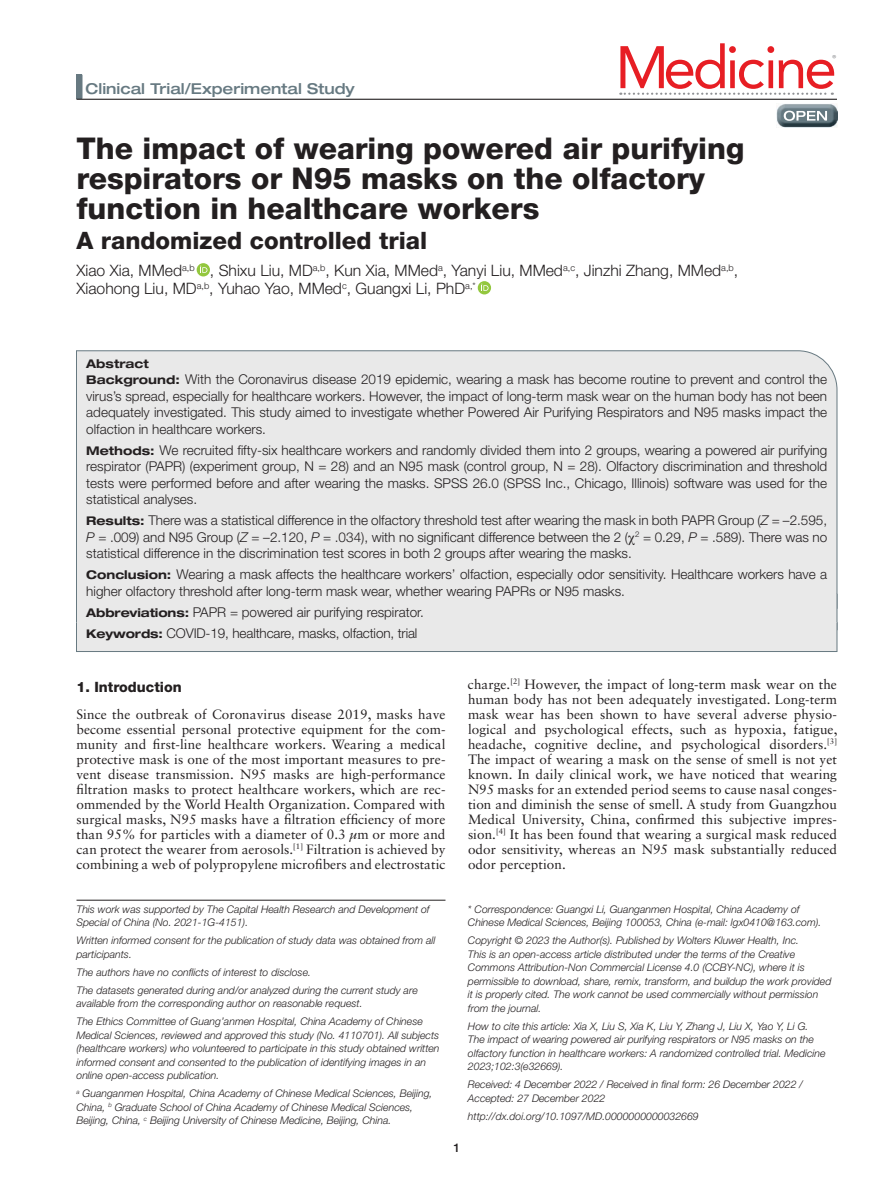
<style>
.page{position:relative;width:891px;height:1188px;background:#fff}
.page>*{position:absolute;margin:0;border:0;box-sizing:border-box;transform-origin:0 0}
.t1{font:59.4px "Avenir";letter-spacing:-.06em;color:#e71e24}
.t2{font:800 30px/30px "Helvetica Neue LT Std";color:#231f20}
.t3{font:800 24px "Helvetica Neue LT Std";color:#231f20}
.t4{font:300 15.75px/18px "Helvetica Neue LT Std";color:#231f20}
.t5{font:500 expanded 15px "Helvetica Neue LT Std";color:#667981}
.t6{font:800 14.25px "Helvetica Neue LT Std";color:#231f20}
.t7{font:300 13.5px/16.5px "Helvetica Neue LT Std";color:#231f20;text-align:justify}
.t8{font:13.5px/15px "Sabon LT Std";letter-spacing:.005em;color:#231f20;text-align:justify}
.t9{font:700 expanded 12px "Helvetica Neue LT Std";color:#231f20}
.t10{font:500 12px "Helvetica Neue LT Std";color:#231f20}
.t11{font:italic 300 10.5px/13.5px "Helvetica Neue LT Std";color:#231f20}
.t12{font:500 10.35px "Akzidenz Grotesk BE";color:#909295}
.s1{font-weight:700;font-stretch:expanded;font-size:12px}
.s2{font-style:italic}
.s3{font-family:"Gandhari Unicode";font-weight:400}
</style>
<div class="page">
<div style="left:76px;top:74px;width:6px;height:25px;background:#677981"></div>
<hr style="left:76px;top:99px;width:761px;height:1px;background:#231f20">
<img style="left:776px;top:104px;width:61px;height:24px">
<svg style="left:784px;top:111px;width:43px;height:10px"></svg>
<svg style="left:620px;top:93px;width:213px;height:2px"></svg>
<div style="left:76px;top:350px;width:762px;height:260px;background:#e9e9e9"></div>
<div style="left:76px;top:594px;width:761px;height:37px;background:#e9e9e9"></div>
<div style="left:76px;top:622px;width:761px;height:30px;background:#e9e9e9"></div>
<div style="left:76px;top:622px;width:761px;height:30px;border:1px solid #677981"></div>
<div style="left:197px;top:263px;width:13px;height:13px;background:#93c73e;border-radius:50%"></div>
<svg style="left:200px;top:266px;width:7px;height:7px"></svg>
<div style="left:478px;top:281px;width:13px;height:13px;background:#93c73e;border-radius:50%"></div>
<svg style="left:481px;top:284px;width:8px;height:7px"></svg>
<hr style="left:76px;top:900px;width:370px;height:1px;background:#231f20">
<h3 class="t5" style="left:86px;top:80px;width:271px">Clinical Trial/Experimental Study</h3>
<h1 class="t1" style="left:615px;top:33px;width:223px">Medicine</h1>
<p class="t12" style="left:832px;top:52px;width:6px">®</p>
<h2 class="t2" style="left:76px;top:134px;width:669px">The impact of wearing powered air purifying respirators or N95 masks on the olfactory function in healthcare workers</h2>
<h3 class="t3" style="left:76px;top:227px;width:352px">A randomized controlled trial</h3>
<h3 class="t4" style="left:76px;top:261px;width:663px">Xiao Xia, MMed<sup>a,b</sup> , Shixu Liu, MD<sup>a,b</sup>, Kun Xia, MMed<sup>a</sup>, Yanyi Liu, MMed<sup>a,c</sup>, Jinzhi Zhang, MMed<sup>a,b</sup>,<br>Xiaohong Liu, MD<sup>a,b</sup>, Yuhao Yao, MMed<sup>c</sup>, Guangxi Li, PhD<sup>a,*</sup></h3>
<p class="t9" style="left:86px;top:356px;width:64px">Abstract</p>
<p class="t7" style="left:86px;top:371px;width:743px"><span class="s1">Background:</span> With the Coronavirus disease 2019 epidemic, wearing a mask has become routine to prevent and control the virus’s spread, especially for healthcare workers. However, the impact of long-term mask wear on the human body has not been adequately investigated. This study aimed to investigate whether Powered Air Purifying Respirators and N95 masks impact the olfaction in healthcare workers.</p>
<p class="t7" style="left:86px;top:442px;width:743px"><span class="s1">Methods:</span> We recruited fifty-six healthcare workers and randomly divided them into 2 groups, wearing a powered air purifying respirator (PAPR) (experiment group, N = 28) and an N95 mask (control group, N = 28). Olfactory discrimination and threshold tests were performed before and after wearing the masks. SPSS 26.0 (SPSS Inc., Chicago, Illinois) software was used for the statistical analyses.</p>
<p class="t7" style="left:86px;top:512px;width:743px"><span class="s1">Results:</span> There was a statistical difference in the olfactory threshold test after wearing the mask in both PAPR Group (<span class="s2">Z</span> = –2.595, <span class="s2">P</span> = .009) and N95 Group (<span class="s2">Z</span> = –2.120, <span class="s2">P</span> = .034), with no significant difference between the 2 (<span class="s3">χ</span><sup>2</sup> = 0.29, <span class="s2">P</span> = .589). There was no statistical difference in the discrimination test scores in both 2 groups after wearing the masks.</p>
<p class="t7" style="left:86px;top:566px;width:743px"><span class="s1">Conclusion:</span> Wearing a mask affects the healthcare workers’ olfaction, especially odor sensitivity. Healthcare workers have a higher olfactory threshold after long-term mask wear, whether wearing PAPRs or N95 masks.</p>
<p class="t7" style="left:86px;top:601px;width:339px;line-height:21px"><span class="s1">Abbreviations:</span> PAPR = powered air purifying respirator.<br><span class="s1">Keywords:</span> COVID-19, healthcare, masks, olfaction, trial</p>
<h3 class="t6" style="left:76px;top:678px;width:107px">1. Introduction</h3>
<p class="t8" style="left:76px;top:707px;width:371px">Since the outbreak of Coronavirus disease 2019, masks have become essential personal protective equipment for the com&shy;munity and first-line healthcare workers. Wearing a medical protective mask is one of the most important measures to pre&shy;vent disease transmission. N95 masks are high-performance filtration masks to protect healthcare workers, which are rec&shy;ommended by the World Health Organization. Compared with surgical masks, N95 masks have a filtration efficiency of more than 95% for particles with a diameter of 0.3 <span class="s2">µ</span>m or more and can protect the wearer from aerosols.<sup>[1]</sup> Filtration is achieved by combining a web of polypropylene microfibers and electrostatic</p>
<p class="t8" style="left:468px;top:677px;width:371px">charge.<sup>[2]</sup> However, the impact of long-term mask wear on the human body has not been adequately investigated. Long-term mask wear has been shown to have several adverse physio&shy;logical and psychological effects, such as hypoxia, fatigue, headache, cognitive decline, and psychological disorders.<sup>[3] </sup>The impact of wearing a mask on the sense of smell is not yet known. In daily clinical work, we have noticed that wearing N95 masks for an extended period seems to cause nasal conges&shy;tion and diminish the sense of smell. A study from Guangzhou Medical University, China, confirmed this subjective impres&shy;sion.<sup>[4]</sup> It has been found that wearing a surgical mask reduced odor sensitivity, whereas an N95 mask substantially reduced odor perception.</p>
<p class="t11" style="left:76px;top:902px;width:355px">This work was supported by The Capital Health Research and Development of<br>Special of China (No. 2021-1G-4151).</p>
<p class="t11" style="left:76px;top:933px;width:360px">Written informed consent for the publication of study data was obtained from all participants.</p>
<p class="t11" style="left:76px;top:963px;width:343px;line-height:18px">The authors have no conflicts of interest to disclose.<br>The datasets generated during and/or analyzed during the current study are</p>
<p class="t11" style="left:76px;top:994px;width:348px;line-height:18px">available from the corresponding author on reasonable request.<br>The Ethics Committee of Guang’anmen Hospital, China Academy of Chinese</p>
<p class="t11" style="left:76px;top:1028px;width:365px">Medical Sciences, reviewed and approved this study (No. 4110701). All subjects (healthcare workers) who volunteered to participate in this study obtained written informed consent and consented to the publication of identifying images in an online open-access publication.</p>
<p class="t11" style="left:76px;top:1086px;width:358px"><sup>a</sup> Guanganmen Hospital, China Academy of Chinese Medical Sciences, Beijing,<br>China, <sup>b</sup> Graduate School of China Academy of Chinese Medical Sciences,<br>Beijing, China, <sup>c</sup> Beijing University of Chinese Medicine, Beijing, China.</p>
<p class="t10" style="left:453px;top:1140px;width:8px">1</p>
<p class="t11" style="left:468px;top:902px;width:355px">* Correspondence: Guangxi Li, Guanganmen Hospital, China Academy of<br>Chinese Medical Sciences, Beijing 100053, China (e-mail: lgx0410@163.com).</p>
<p class="t11" style="left:468px;top:933px;width:365px">Copyright © 2023 the Author(s). Published by Wolters Kluwer Health, Inc.<br>This is an open-access article distributed under the terms of the Creative Commons Attribution-Non Commercial License 4.0 (CCBY-NC), where it is permissible to download, share, remix, transform, and buildup the work provided it is properly cited. The work cannot be used commercially without permission from the journal.</p>
<p class="t11" style="left:468px;top:1019px;width:359px">How to cite this article: Xia X, Liu S, Xia K, Liu Y, Zhang J, Liu X, Yao Y, Li G.<br>The impact of wearing powered air purifying respirators or N95 masks on the olfactory function in healthcare workers: A randomized controlled trial. Medicine 2023;102:3(e32669).</p>
<p class="t11" style="left:468px;top:1077px;width:336px">Received: 4 December 2022 / Received in final form: 26 December 2022 /<br>Accepted: 27 December 2022</p>
<p class="t11" style="left:468px;top:1109px;width:232px">http://dx.doi.org/10.1097/MD.0000000000032669</p>
</div>
